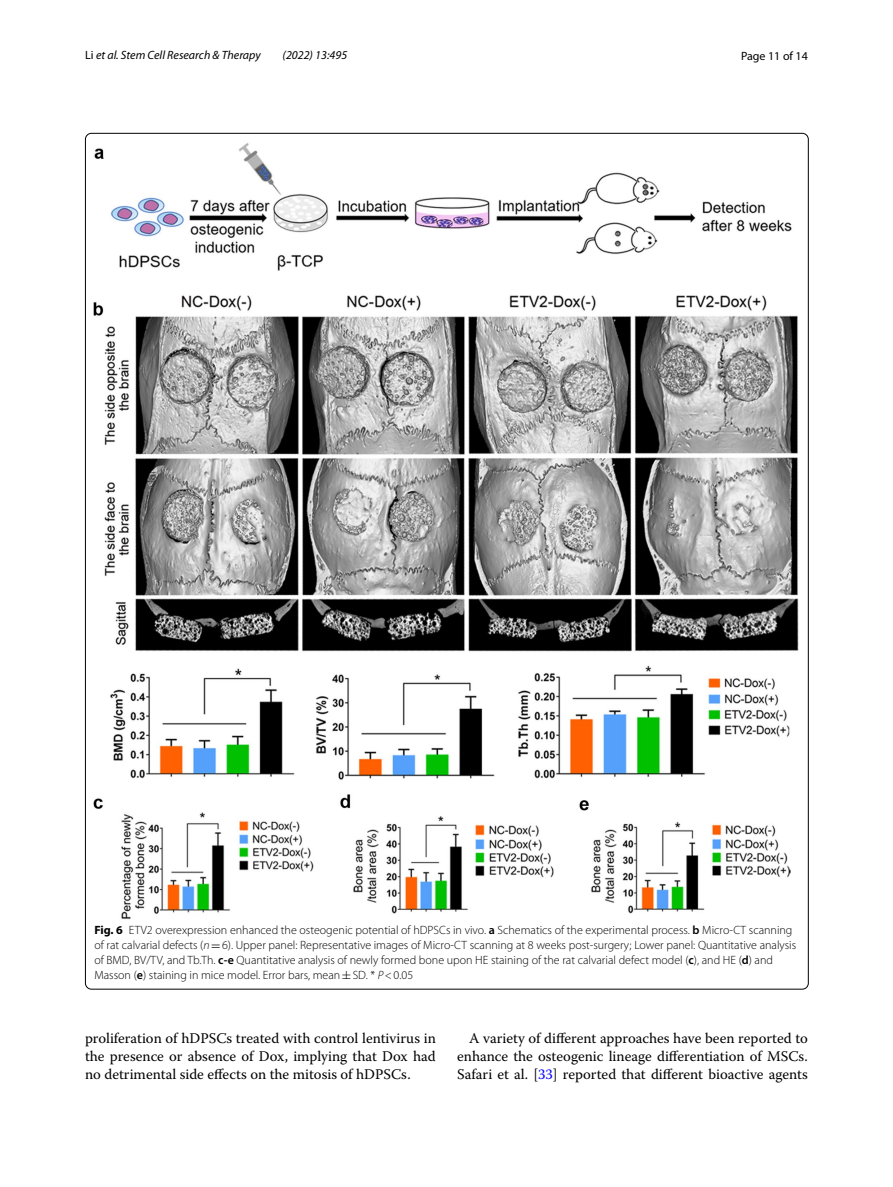
<style>
.page{position:relative;width:893px;height:1187px;background:#fff}
.page>*{position:absolute;margin:0;border:0;box-sizing:border-box;transform-origin:0 0}
.t1{font:14.7px/18px "Warnock Pro";color:#000;text-align:justify}
.t2{font:300 12px/15px "Myriad Pro";color:#000}
.t3{font:italic 12px "Myriad Pro";color:#000}
.t4{font:12px "Myriad Pro";color:#000}
.s1{font-style:normal}
.s2{font-weight:700}
.s3{font-weight:600}
.s4{font-style:italic}
.s5{font-family:"MTSY";font-weight:400}
.s6{color:#00f}
</style>
<div class="page">
<img style="left:94px;top:143px;width:705px;height:776px">
<p class="t3" style="left:85px;top:48px;width:177px"><span class="s1">Li</span> et al. Stem Cell Research &amp; Therapy</p>
<p class="t3" style="left:283px;top:48px;width:66px">(2022) 13:495</p>
<p class="t4" style="left:741px;top:48px;width:68px">Page 11 of 14</p>
<p class="t2" style="left:94px;top:922px;width:703px"><span class="s2">Fig. 6</span> ETV2 overexpression enhanced the osteogenic potential of hDPSCs in vivo. <span class="s3">a</span> Schematics of the experimental process. <span class="s3">b</span> Micro-CT scanning of rat calvarial defects (<span class="s4">n</span><span class="s5">=</span>6). Upper panel: Representative images of Micro-CT scanning at 8 weeks post-surgery; Lower panel: Quantitative analysis of BMD, BV/TV, and Tb.Th. <span class="s3">c-e</span> Quantitative analysis of newly formed bone upon HE staining of the rat calvarial defect model (<span class="s3">c</span>), and HE (<span class="s3">d</span>) and Masson (<span class="s3">e</span>) staining in mice model. Error bars, mean<span class="s5">±</span>SD. * <span class="s4">P</span>&lt;0.05</p>
<p class="t1" style="left:85px;top:1029px;width:352px">proliferation of hDPSCs treated with control lentivirus in the presence or absence of Dox, implying that Dox had no detrimental side effects on the mitosis of hDPSCs.</p>
<p class="t1" style="left:457px;top:1029px;width:352px;text-indent:12px">A variety of different approaches have been reported to enhance the osteogenic lineage differentiation of MSCs.<br>Safari et al. [<span class="s6">33</span>] reported that different bioactive agents</p>
</div>
